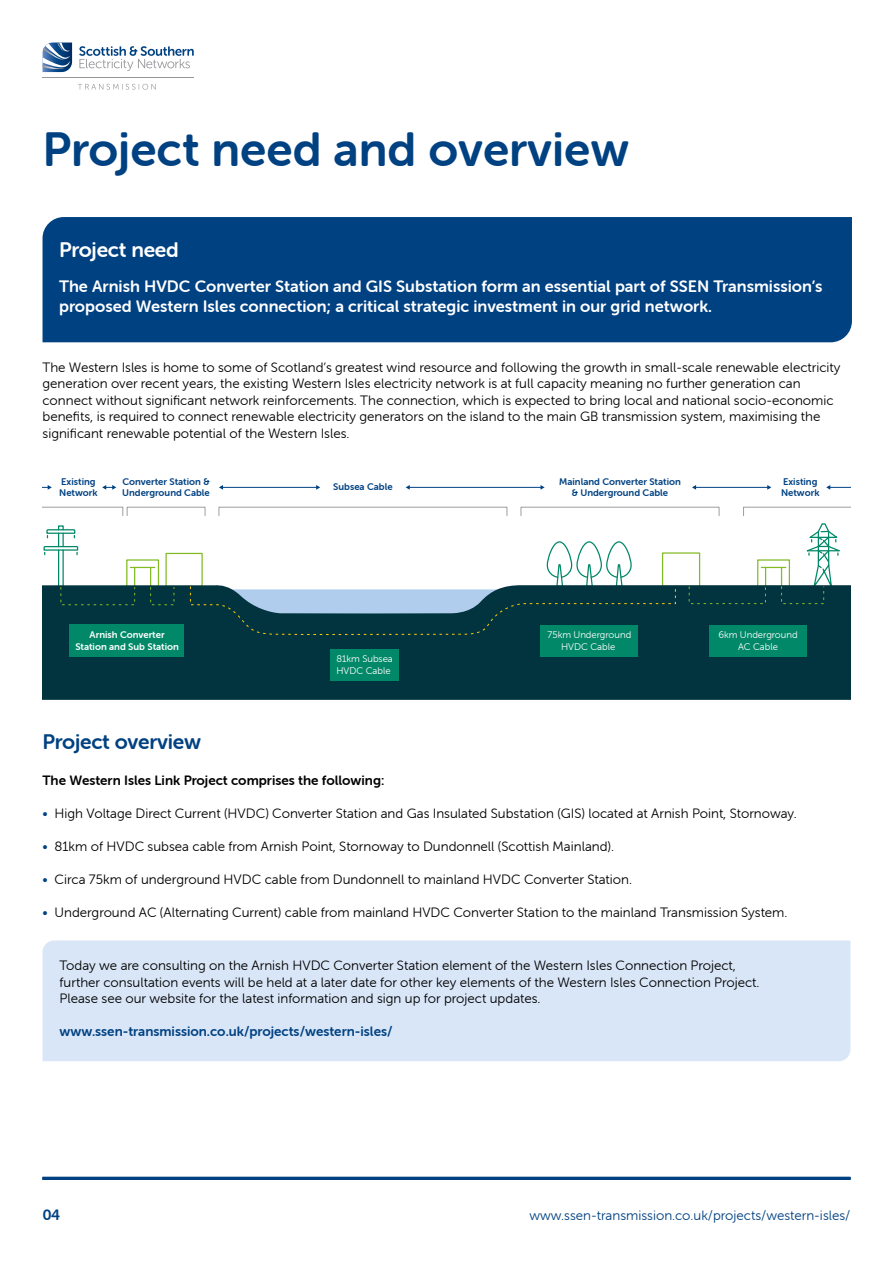
<style>
.page{position:relative;width:893px;height:1263px;background:#fff}
.page>*{position:absolute;margin:0;border:0;box-sizing:border-box;transform-origin:0 0}
.t1{font:48px "Museo Sans Rounded 700";color:#004182}
.t2{font:21px "Museo Sans Rounded 700";letter-spacing:-.01em;color:#004182}
.t3{font:21px "Museo Sans Rounded 700";letter-spacing:-.01em;color:#fff}
.t4{font:16.5px/19.8px "Museo Sans Rounded 700";color:#fff}
.t5{font:15px "Museo Sans Rounded 700";color:#004182}
.t6{font:13.5px/16.5px "Museo Sans Rounded 300";color:#000}
.t7{font:13.5px "Museo Sans Rounded 300";color:#004182}
.t8{font:13.5px "Museo Sans Rounded 700";color:#004182}
.t9{font:13.5px "Museo Sans Rounded 700";color:#000}
.t10{font:9.6px/11.6px "Museo Sans Rounded 700";color:#004182}
.t11{font:9.6px/11.6px "Museo Sans Rounded 300";color:#fff;text-align:center}
.t12{font:9.6px/11.6px "Museo Sans Rounded 700";color:#fff;text-align:center}
.s1{color:#004182}
</style>
<div class="page">
<div style="left:43px;top:940px;width:807px;height:121px;background:#d9e6f7"></div>
<svg style="left:43px;top:43px;width:29px;height:29px"></svg>
<svg style="left:79px;top:46px;width:115px;height:25px"></svg>
<hr style="left:43px;top:78px;width:151px;height:1px;background:#94969a">
<svg style="left:78px;top:84px;width:78px;height:6px"></svg>
<div style="left:43px;top:217px;width:809px;height:125px;background:#004182"></div>
<hr style="left:43px;top:1177px;width:807px;height:3px;background:#004182">
<svg style="left:130px;top:567px;width:25px;height:17px"></svg>
<svg style="left:761px;top:567px;width:25px;height:17px"></svg>
<svg style="left:806px;top:523px;width:34px;height:61px"></svg>
<div style="left:58px;top:549px;width:6px;height:38px;border:1px solid #008868"></div>
<svg style="left:43px;top:525px;width:36px;height:30px"></svg>
<div style="left:757px;top:559px;width:33px;height:28px;border:1px solid #83bb26"></div>
<div style="left:662px;top:552px;width:38px;height:35px;border:1px solid #83bb26"></div>
<div style="left:165px;top:553px;width:38px;height:34px;border:1px solid #83bb26"></div>
<div style="left:126px;top:559px;width:33px;height:28px;border:1px solid #83bb26"></div>
<div style="left:43px;top:584px;width:807px;height:116px;background:#02343f"></div>
<svg style="left:189px;top:541px;width:487px;height:95px"></svg>
<div style="left:70px;top:625px;width:114px;height:32px;background:#008868"></div>
<div style="left:541px;top:625px;width:97px;height:31px;background:#008868"></div>
<div style="left:709px;top:625px;width:98px;height:31px;background:#008868"></div>
<div style="left:330px;top:649px;width:69px;height:31px;background:#008868"></div>
<svg style="left:43px;top:507px;width:80px;height:9px"></svg>
<div style="left:127px;top:507px;width:79px;height:9px;border:1px solid #9d9d9c"></div>
<svg style="left:743px;top:507px;width:107px;height:9px"></svg>
<div style="left:218px;top:507px;width:289px;height:9px;border:1px solid #9d9d9c"></div>
<div style="left:520px;top:507px;width:200px;height:9px;border:1px solid #9d9d9c"></div>
<svg style="left:43px;top:485px;width:807px;height:5px"></svg>
<h1 class="t1" style="left:43px;top:123px;width:588px">Project need and overview</h1>
<h2 class="t3" style="left:59px;top:238px;width:121px">Project need</h2>
<p class="t4" style="left:59px;top:277px;width:765px">The Arnish HVDC Converter Station and GIS Substation form an essential part of SSEN Transmission’s proposed Western Isles connection; a critical strategic investment in our grid network.</p>
<p class="t6" style="left:43px;top:359px;width:799px">The Western Isles is home to some of Scotland’s greatest wind resource and following the growth in small-scale renewable electricity generation over recent years, the existing Western Isles electricity network is at full capacity meaning no further generation can connect without significant network reinforcements. The connection, which is expected to bring local and national socio-economic benefits, is required to connect renewable electricity generators on the island to the main GB transmission system, maximising the significant renewable potential of the Western Isles.</p>
<p class="t10" style="left:59px;top:476px;width:40px">Existing<br>Network</p>
<p class="t10" style="left:122px;top:476px;width:89px">Converter Station &amp;<br>Underground Cable</p>
<p class="t10" style="left:333px;top:481px;width:61px">Subsea Cable</p>
<p class="t10" style="left:559px;top:476px;width:123px;text-align:center">Mainland Converter Station &amp; Underground Cable</p>
<p class="t10" style="left:781px;top:476px;width:40px">Existing<br>Network</p>
<p class="t12" style="left:75px;top:629px;width:105px">Arnish Converter<br>Station and Sub Station</p>
<p class="t11" style="left:548px;top:629px;width:85px">75km Underground<br>HVDC Cable</p>
<p class="t11" style="left:718px;top:629px;width:81px">6km Underground<br>AC Cable</p>
<p class="t11" style="left:336px;top:653px;width:58px;text-align:left">81km Subsea<br>HVDC Cable</p>
<h2 class="t2" style="left:43px;top:730px;width:160px">Project overview</h2>
<p class="t9" style="left:43px;top:773px;width:343px">The Western Isles Link Project comprises the following:</p>
<p class="t6" style="left:43px;top:805px;width:756px"><span class="s1">•</span> High Voltage Direct Current (HVDC) Converter Station and Gas Insulated Substation (GIS) located at Arnish Point, Stornoway.</p>
<p class="t6" style="left:43px;top:838px;width:573px"><span class="s1">•</span> 81km of HVDC subsea cable from Arnish Point, Stornoway to Dundonnell (Scottish Mainland).</p>
<p class="t6" style="left:43px;top:871px;width:591px"><span class="s1">•</span> Circa 75km of underground HVDC cable from Dundonnell to mainland HVDC Converter Station.</p>
<p class="t6" style="left:43px;top:904px;width:746px"><span class="s1">•</span> Underground AC (Alternating Current) cable from mainland HVDC Converter Station to the mainland Transmission System.</p>
<p class="t6" style="left:60px;top:957px;width:701px">Today we are consulting on the Arnish HVDC Converter Station element of the Western Isles Connection Project, further consultation events will be held at a later date for other key elements of the Western Isles Connection Project.<br>Please see our website for the latest information and sign up for project updates.</p>
<p class="t8" style="left:60px;top:1024px;width:334px">www.ssen-transmission.co.uk/projects/western-isles/</p>
<p class="t5" style="left:43px;top:1207px;width:19px">04</p>
<p class="t7" style="left:529px;top:1208px;width:323px">www.ssen-transmission.co.uk/projects/western-isles/</p>
</div>
